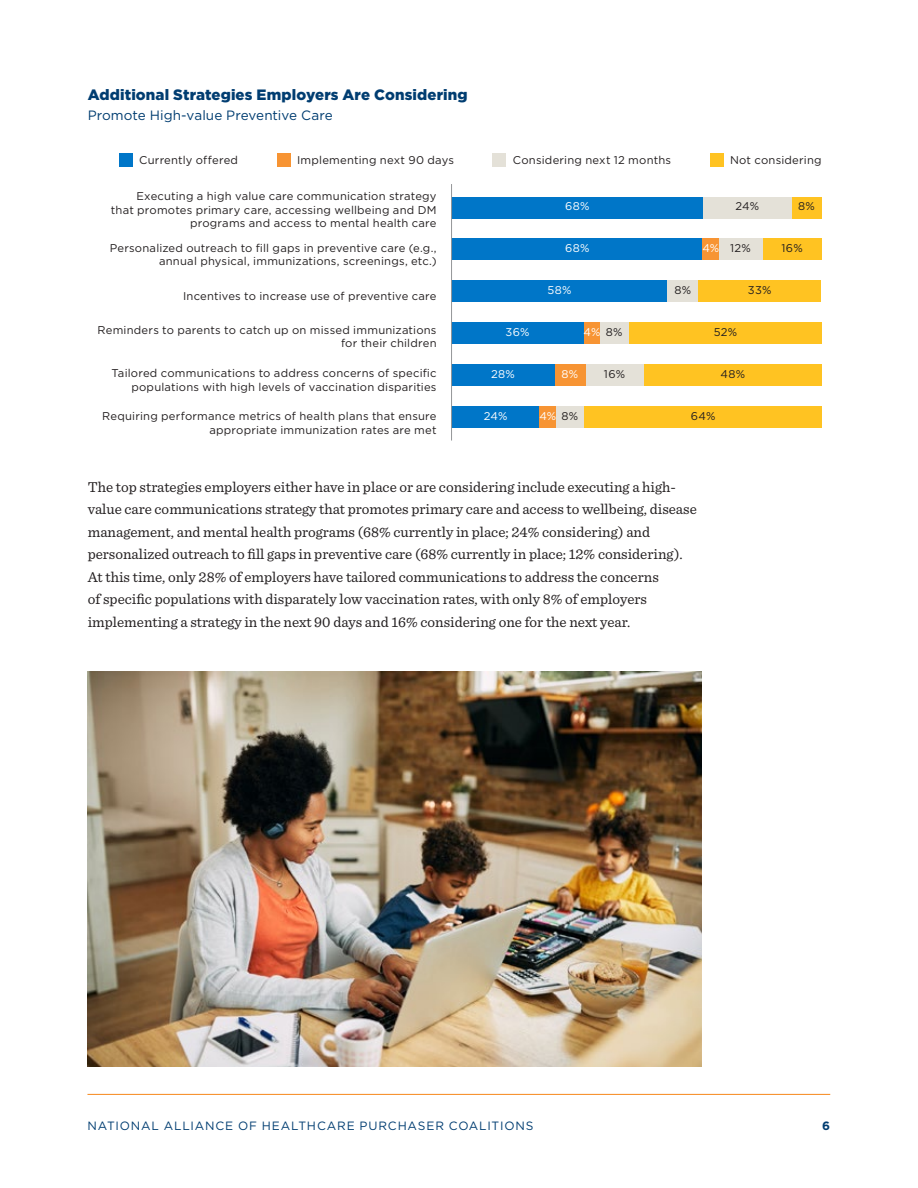
<style>
.page{position:relative;width:918px;height:1188px;background:#fff}
.page>*{position:absolute;margin:0;border:0;box-sizing:border-box;transform-origin:0 0}
.t1{font:15px/22.5px "Sentinel";color:#231f20}
.t2{font:900 15px "Gotham";letter-spacing:.01em;color:#003d71}
.t3{font:13.5px "Gotham";color:#003d71}
.t4{font:12px "Gotham";letter-spacing:.07em;color:#003d71}
.t5{font:700 12px "Gotham";color:#003d71}
.t6{font:11.25px/13.5px "Gotham";letter-spacing:.02em;color:#231f20;text-align:right}
.t7{font:11.25px "Gotham";letter-spacing:.03em;color:#fff}
.s1{color:#fff}
.s2{color:#231f20}
</style>
<div class="page">
<hr style="left:87px;top:1094px;width:743px;height:1px;background:#f79433">
<div style="left:119px;top:153px;width:14px;height:14px;background:#0076c8"></div>
<div style="left:277px;top:153px;width:13px;height:14px;background:#f79433"></div>
<div style="left:493px;top:153px;width:13px;height:14px;background:#e4e1d8"></div>
<div style="left:710px;top:153px;width:13px;height:14px;background:#ffc322"></div>
<div style="left:451px;top:197px;width:252px;height:21px;background:#0076c8"></div>
<div style="left:703px;top:197px;width:89px;height:21px;background:#e4e1d8"></div>
<div style="left:792px;top:197px;width:30px;height:21px;background:#ffc322"></div>
<div style="left:451px;top:281px;width:217px;height:21px;background:#0076c8"></div>
<div style="left:667px;top:281px;width:31px;height:21px;background:#e4e1d8"></div>
<div style="left:698px;top:281px;width:123px;height:21px;background:#ffc322"></div>
<div style="left:451px;top:239px;width:252px;height:21px;background:#0076c8"></div>
<div style="left:719px;top:239px;width:43px;height:21px;background:#e4e1d8"></div>
<div style="left:763px;top:239px;width:59px;height:21px;background:#ffc322"></div>
<div style="left:703px;top:239px;width:16px;height:21px;background:#f79433"></div>
<div style="left:451px;top:323px;width:133px;height:21px;background:#0076c8"></div>
<div style="left:599px;top:323px;width:30px;height:21px;background:#e4e1d8"></div>
<div style="left:629px;top:323px;width:193px;height:21px;background:#ffc322"></div>
<div style="left:584px;top:323px;width:15px;height:21px;background:#f79433"></div>
<div style="left:451px;top:365px;width:104px;height:21px;background:#0076c8"></div>
<div style="left:585px;top:365px;width:59px;height:21px;background:#e4e1d8"></div>
<div style="left:644px;top:365px;width:178px;height:21px;background:#ffc322"></div>
<div style="left:555px;top:365px;width:30px;height:21px;background:#f79433"></div>
<div style="left:451px;top:407px;width:89px;height:21px;background:#0076c8"></div>
<div style="left:555px;top:407px;width:30px;height:21px;background:#e4e1d8"></div>
<div style="left:585px;top:407px;width:237px;height:21px;background:#ffc322"></div>
<div style="left:540px;top:407px;width:16px;height:21px;background:#f79433"></div>
<hr style="left:451px;top:184px;width:1px;height:257px;background:#949698">
<img style="left:88px;top:672px;width:614px;height:394px">
<h1 class="t2" style="left:88px;top:86px;width:381px">Additional Strategies Employers Are Considering</h1>
<p class="t3" style="left:88px;top:107px;width:246px">Promote High-value Preventive Care</p>
<p class="t6" style="left:139px;top:153px;width:100px">Currently offered</p>
<p class="t6" style="left:297px;top:153px;width:158px">Implementing next 90 days</p>
<p class="t6" style="left:513px;top:153px;width:160px">Considering next 12 months</p>
<p class="t6" style="left:730px;top:153px;width:93px">Not considering</p>
<p class="t6" style="left:111px;top:189px;width:327px">Executing a high value care communication strategy that promotes primary care, accessing wellbeing and DM programs and access to mental health care</p>
<p class="t6" style="left:110px;top:241px;width:328px">Personalized outreach to fill gaps in preventive care (e.g., annual physical, immunizations, screenings, etc.)</p>
<p class="t6" style="left:183px;top:289px;width:255px">Incentives to increase use of preventive care</p>
<p class="t6" style="left:98px;top:323px;width:341px">Reminders to parents to catch up on missed immunizations for their children</p>
<p class="t6" style="left:111px;top:366px;width:327px">Tailored communications to address concerns of specific populations with high levels of vaccination disparities</p>
<p class="t6" style="left:102px;top:409px;width:336px">Requiring performance metrics of health plans that ensure appropriate immunization rates are met</p>
<p class="t7" style="left:565px;top:200px;width:26px">68%</p>
<p class="t6" style="left:736px;top:200px;width:25px">24%</p>
<p class="t6" style="left:798px;top:200px;width:18px">8%</p>
<p class="t7" style="left:565px;top:242px;width:26px">68%</p>
<p class="t6" style="left:702px;top:241px;width:50px"><span class="s1">4%</span> 12%</p>
<p class="t6" style="left:782px;top:241px;width:23px">16%</p>
<p class="t7" style="left:547px;top:284px;width:26px">58%</p>
<p class="t6" style="left:675px;top:283px;width:18px">8%</p>
<p class="t6" style="left:748px;top:283px;width:25px">33%</p>
<p class="t7" style="left:506px;top:326px;width:25px">36%</p>
<p class="t7" style="left:584px;top:326px;width:40px">4% <span class="s2">8%</span></p>
<p class="t6" style="left:714px;top:325px;width:25px">52%</p>
<p class="t7" style="left:491px;top:368px;width:25px">28%</p>
<p class="t7" style="left:562px;top:368px;width:18px">8%</p>
<p class="t6" style="left:604px;top:367px;width:23px">16%</p>
<p class="t6" style="left:720px;top:367px;width:26px">48%</p>
<p class="t7" style="left:484px;top:410px;width:25px">24%</p>
<p class="t7" style="left:539px;top:410px;width:40px">4% <span class="s2">8%</span></p>
<p class="t6" style="left:691px;top:409px;width:26px">64%</p>
<p class="t1" style="left:88px;top:474px;width:611px">The top strategies employers either have in place or are considering include executing a high&shy;value care communications strategy that promotes primary care and access to wellbeing, disease management, and mental health programs (68% currently in place; 24% considering) and personalized outreach to fill gaps in preventive care (68% currently in place; 12% considering).<br>At this time, only 28% of employers have tailored communications to address the concerns<br>of specific populations with disparately low vaccination rates, with only 8% of employers implementing a strategy in the next 90 days and 16% considering one for the next year.</p>
<p class="t4" style="left:87px;top:1119px;width:448px">NATIONAL ALLIANCE OF HEALTHCARE PURCHASER COALITIONS</p>
<p class="t5" style="left:822px;top:1119px;width:9px">6</p>
</div>
